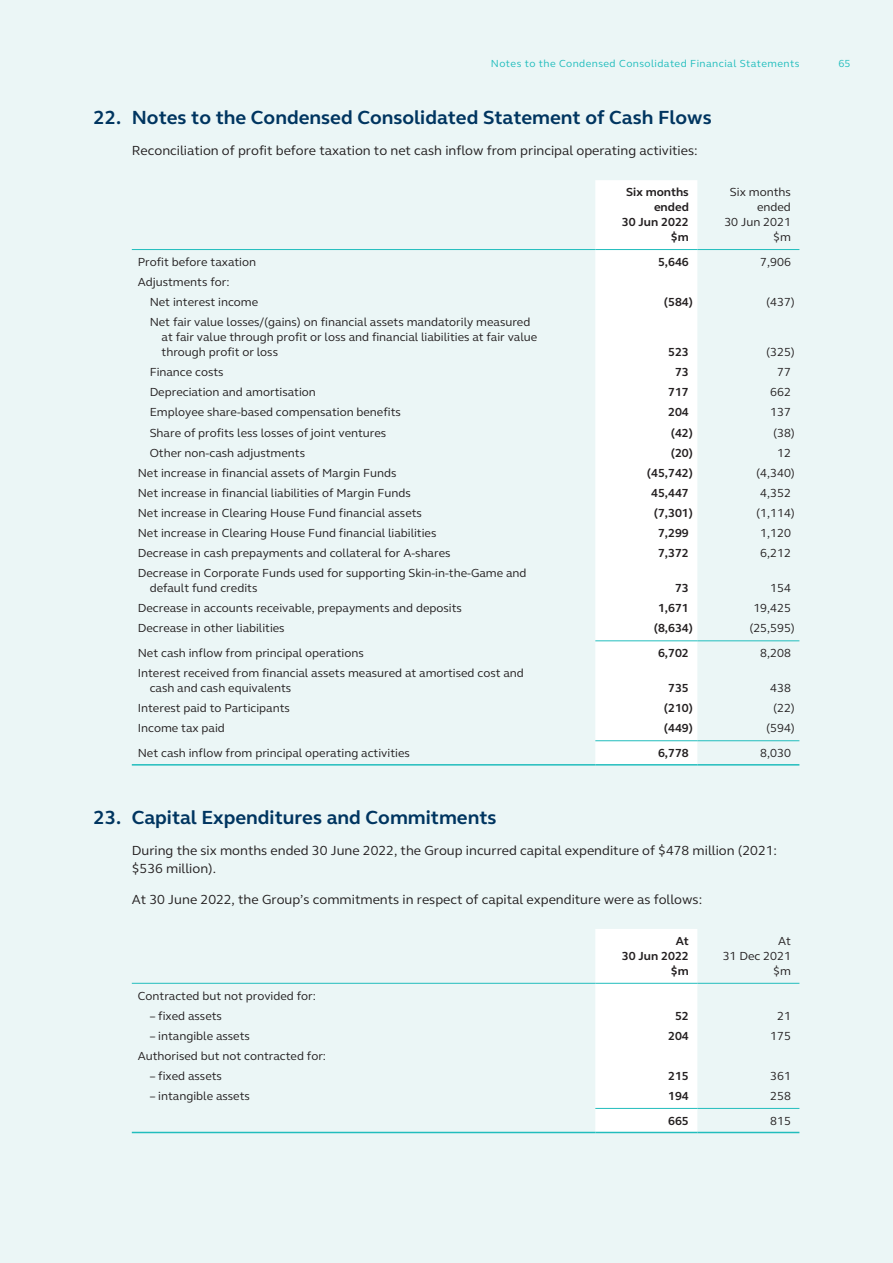
<style>
.page{position:relative;width:893px;height:1263px;background:#ebf6f6}
.page>*{position:absolute;margin:0;border:0;box-sizing:border-box;transform-origin:0 0}
.t1{font:700 19.5px "FS Elliot Pro";color:#003560}
.t2{font:13.5px/18px "FS Elliot Pro";color:#231f20}
.t3{font:12px/15px "FS Elliot Pro";color:#231f20}
.t4{font:700 12px/15px "FS Elliot Pro";color:#231f20;text-align:right}
.t5{font:10.5px "FS Elliot Pro";letter-spacing:.04em;color:#21bdbd}
</style>
<div class="page">
<div style="left:595px;top:180px;width:102px;height:584px;background:#fff"></div>
<hr style="left:132px;top:249px;width:463px;height:1px;background:#21bdbd">
<hr style="left:595px;top:249px;width:102px;height:1px;background:#21bdbd">
<hr style="left:697px;top:249px;width:102px;height:1px;background:#21bdbd">
<hr style="left:595px;top:640px;width:102px;height:1px;background:#21bdbd">
<hr style="left:697px;top:640px;width:102px;height:1px;background:#21bdbd">
<hr style="left:595px;top:740px;width:102px;height:1px;background:#21bdbd">
<hr style="left:697px;top:740px;width:102px;height:1px;background:#21bdbd">
<hr style="left:132px;top:764px;width:463px;height:1px;background:#21bdbd">
<hr style="left:595px;top:764px;width:102px;height:1px;background:#21bdbd">
<hr style="left:697px;top:764px;width:102px;height:1px;background:#21bdbd">
<div style="left:595px;top:929px;width:102px;height:203px;background:#fff"></div>
<hr style="left:132px;top:983px;width:463px;height:1px;background:#21bdbd">
<hr style="left:595px;top:983px;width:102px;height:1px;background:#21bdbd">
<hr style="left:697px;top:983px;width:102px;height:1px;background:#21bdbd">
<hr style="left:595px;top:1108px;width:102px;height:1px;background:#21bdbd">
<hr style="left:697px;top:1108px;width:102px;height:1px;background:#21bdbd">
<hr style="left:132px;top:1132px;width:463px;height:1px;background:#21bdbd">
<hr style="left:595px;top:1132px;width:102px;height:1px;background:#21bdbd">
<hr style="left:697px;top:1132px;width:102px;height:1px;background:#21bdbd">
<p class="t5" style="left:491px;top:57px;width:310px">Notes to the Condensed Consolidated Financial Statements</p>
<p class="t5" style="left:838px;top:57px;width:14px">65</p>
<h1 class="t1" style="left:94px;top:105px;width:620px">22. Notes to the Condensed Consolidated Statement of Cash Flows</h1>
<p class="t2" style="left:132px;top:141px;width:567px">Reconciliation of profit before taxation to net cash inflow from principal operating activities:</p>
<p class="t4" style="left:622px;top:184px;width:69px">Six months ended<br>30 Jun 2022</p>
<p class="t3" style="left:724px;top:184px;width:68px;text-align:right">Six months ended<br>30 Jun 2021</p>
<p class="t4" style="left:671px;top:229px;width:19px">$m</p>
<p class="t3" style="left:773px;top:229px;width:19px">$m</p>
<p class="t3" style="left:138px;top:254px;width:120px">Profit before taxation</p>
<p class="t4" style="left:658px;top:254px;width:32px">5,646</p>
<p class="t3" style="left:760px;top:254px;width:32px">7,906</p>
<p class="t3" style="left:150px;top:271px;width:110px;line-height:20.1px;text-indent:-12px">Adjustments for:<br>Net interest income</p>
<p class="t4" style="left:664px;top:294px;width:31px">(584)</p>
<p class="t3" style="left:766px;top:294px;width:30px">(437)</p>
<p class="t3" style="left:162px;top:314px;width:377px;text-indent:-12px">Net fair value losses/(gains) on financial assets mandatorily measured at fair value through profit or loss and financial liabilities at fair value through profit or loss</p>
<p class="t4" style="left:668px;top:344px;width:22px">523</p>
<p class="t3" style="left:766px;top:344px;width:30px">(325)</p>
<p class="t3" style="left:150px;top:364px;width:75px">Finance costs</p>
<p class="t4" style="left:675px;top:364px;width:15px">73</p>
<p class="t3" style="left:777px;top:364px;width:15px">77</p>
<p class="t3" style="left:150px;top:384px;width:168px">Depreciation and amortisation</p>
<p class="t4" style="left:668px;top:385px;width:22px">717</p>
<p class="t3" style="left:770px;top:384px;width:22px">662</p>
<p class="t3" style="left:150px;top:405px;width:253px">Employee share-based compensation benefits</p>
<p class="t4" style="left:668px;top:405px;width:22px">204</p>
<p class="t3" style="left:770px;top:405px;width:22px">137</p>
<p class="t3" style="left:150px;top:425px;width:238px">Share of profits less losses of joint ventures</p>
<p class="t4" style="left:671px;top:425px;width:24px">(42)</p>
<p class="t3" style="left:773px;top:425px;width:23px">(38)</p>
<p class="t3" style="left:150px;top:445px;width:157px">Other non-cash adjustments</p>
<p class="t4" style="left:671px;top:445px;width:24px">(20)</p>
<p class="t3" style="left:777px;top:445px;width:15px">12</p>
<p class="t3" style="left:138px;top:465px;width:260px">Net increase in financial assets of Margin Funds</p>
<p class="t4" style="left:647px;top:465px;width:48px">(45,742)</p>
<p class="t3" style="left:756px;top:465px;width:40px">(4,340)</p>
<p class="t3" style="left:138px;top:485px;width:275px">Net increase in financial liabilities of Margin Funds</p>
<p class="t4" style="left:651px;top:485px;width:39px">45,447</p>
<p class="t3" style="left:760px;top:485px;width:32px">4,352</p>
<p class="t3" style="left:138px;top:505px;width:286px">Net increase in Clearing House Fund financial assets</p>
<p class="t4" style="left:654px;top:505px;width:41px">(7,301)</p>
<p class="t3" style="left:756px;top:505px;width:40px">(1,114)</p>
<p class="t3" style="left:138px;top:525px;width:300px">Net increase in Clearing House Fund financial liabilities</p>
<p class="t4" style="left:658px;top:525px;width:32px">7,299</p>
<p class="t3" style="left:760px;top:525px;width:32px">1,120</p>
<p class="t3" style="left:138px;top:545px;width:314px">Decrease in cash prepayments and collateral for A-shares</p>
<p class="t4" style="left:658px;top:545px;width:32px">7,372</p>
<p class="t3" style="left:760px;top:545px;width:32px">6,212</p>
<p class="t3" style="left:150px;top:565px;width:378px;text-indent:-12px">Decrease in Corporate Funds used for supporting Skin-in-the-Game and default fund credits</p>
<p class="t4" style="left:675px;top:580px;width:15px">73</p>
<p class="t3" style="left:770px;top:580px;width:22px">154</p>
<p class="t3" style="left:138px;top:600px;width:326px">Decrease in accounts receivable, prepayments and deposits</p>
<p class="t4" style="left:658px;top:601px;width:32px">1,671</p>
<p class="t3" style="left:753px;top:600px;width:39px">19,425</p>
<p class="t3" style="left:138px;top:621px;width:148px">Decrease in other liabilities</p>
<p class="t4" style="left:654px;top:621px;width:41px">(8,634)</p>
<p class="t3" style="left:749px;top:621px;width:47px">(25,595)</p>
<p class="t3" style="left:138px;top:645px;width:228px">Net cash inflow from principal operations</p>
<p class="t4" style="left:658px;top:645px;width:32px">6,702</p>
<p class="t3" style="left:760px;top:645px;width:32px">8,208</p>
<p class="t3" style="left:150px;top:665px;width:376px;text-indent:-12px">Interest received from financial assets measured at amortised cost and cash and cash equivalents</p>
<p class="t4" style="left:668px;top:680px;width:22px">735</p>
<p class="t3" style="left:770px;top:680px;width:22px">438</p>
<p class="t3" style="left:138px;top:700px;width:154px">Interest paid to Participants</p>
<p class="t4" style="left:664px;top:700px;width:31px">(210)</p>
<p class="t3" style="left:773px;top:700px;width:23px">(22)</p>
<p class="t3" style="left:138px;top:720px;width:89px">Income tax paid</p>
<p class="t4" style="left:664px;top:721px;width:31px">(449)</p>
<p class="t3" style="left:766px;top:720px;width:30px">(594)</p>
<p class="t3" style="left:138px;top:745px;width:274px">Net cash inflow from principal operating activities</p>
<p class="t4" style="left:658px;top:745px;width:32px">6,778</p>
<p class="t3" style="left:760px;top:745px;width:32px">8,030</p>
<h1 class="t1" style="left:94px;top:805px;width:404px">23. Capital Expenditures and Commitments</h1>
<p class="t2" style="left:132px;top:841px;width:647px">During the six months ended 30 June 2022, the Group incurred capital expenditure of $478 million (2021: $536 million).</p>
<p class="t2" style="left:132px;top:890px;width:572px">At 30 June 2022, the Group’s commitments in respect of capital expenditure were as follows:</p>
<p class="t4" style="left:622px;top:933px;width:69px">At<br>30 Jun 2022</p>
<p class="t3" style="left:723px;top:933px;width:70px;text-align:right">At<br>31 Dec 2021</p>
<p class="t4" style="left:671px;top:963px;width:19px">$m</p>
<p class="t3" style="left:773px;top:963px;width:19px">$m</p>
<p class="t3" style="left:138px;top:988px;width:180px">Contracted but not provided for:</p>
<p class="t3" style="left:150px;top:1008px;width:74px">– fixed assets</p>
<p class="t4" style="left:675px;top:1008px;width:15px">52</p>
<p class="t3" style="left:777px;top:1008px;width:15px">21</p>
<p class="t3" style="left:150px;top:1028px;width:102px">– intangible assets</p>
<p class="t4" style="left:668px;top:1028px;width:22px">204</p>
<p class="t3" style="left:770px;top:1028px;width:22px">175</p>
<p class="t3" style="left:138px;top:1048px;width:190px">Authorised but not contracted for:</p>
<p class="t3" style="left:150px;top:1068px;width:74px">– fixed assets</p>
<p class="t4" style="left:668px;top:1068px;width:22px">215</p>
<p class="t3" style="left:770px;top:1068px;width:22px">361</p>
<p class="t3" style="left:150px;top:1088px;width:102px">– intangible assets</p>
<p class="t4" style="left:668px;top:1088px;width:22px">194</p>
<p class="t3" style="left:770px;top:1088px;width:22px">258</p>
<p class="t4" style="left:668px;top:1113px;width:22px">665</p>
<p class="t3" style="left:770px;top:1113px;width:22px">815</p>
</div>
